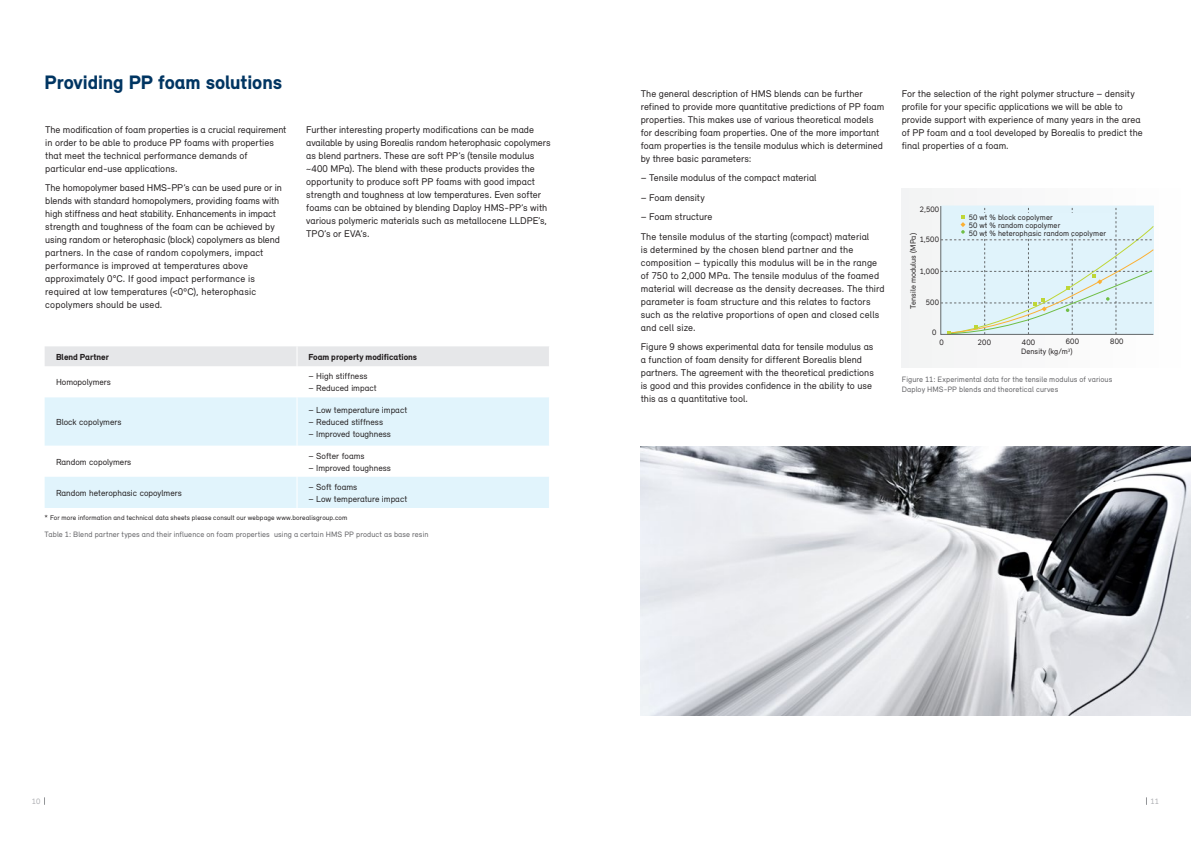
<style>
.page{position:relative;width:1191px;height:842px;background:#fff}
.page>*{position:absolute;margin:0;border:0;box-sizing:border-box;transform-origin:0 0}
.t1{font:900 20px "Relevant";letter-spacing:-.005em;color:#003562}
.t2{font:10px/13px "Relevant";letter-spacing:.005em;color:#231f20}
.t3{font:9px "Relevant";color:#231f20}
.t4{font:900 9px "Relevant";color:#231f20}
.t5{font:8px/10px "Relevant";letter-spacing:.015em;color:#636366}
.t6{font:8px/8px "Relevant";letter-spacing:.015em;color:#231f20}
.t7{font:8px "Relevant";color:#adaeb2}
.t8{font:7px "Relevant";letter-spacing:.02em;color:#231f20}
</style>
<div class="page">
<div style="left:901px;top:188px;width:290px;height:180px;background:#f8f8f9"></div>
<svg style="left:940px;top:205px;width:214px;height:130px;background:#d9ebee"></svg>
<div style="left:968px;top:213px;width:146px;height:23px;background:#e1f4fc"></div>
<img style="left:640px;top:446px;width:551px;height:270px">
<svg style="left:45px;top:397px;width:504px;height:111px;fill:#e1f4fc"></svg>
<div style="left:45px;top:346px;width:504px;height:20px;background:#e6e7e9"></div>
<hr style="left:296px;top:397px;width:1px;height:49px;background:#fff">
<hr style="left:296px;top:446px;width:1px;height:31px;background:#fff">
<hr style="left:296px;top:477px;width:1px;height:31px;background:#fff">
<h1 class="t1" style="left:45px;top:70px;width:239px">Providing PP foam solutions</h1>
<p class="t2" style="left:45px;top:123px;width:243px">The modification of foam properties is a crucial requirement in order to be able to produce PP foams with properties that meet the technical performance demands of particular end-use applications.</p>
<p class="t2" style="left:45px;top:181px;width:238px">The homopolymer based HMS-PP’s can be used pure or in blends with standard homopolymers, providing foams with high stiffness and heat stability. Enhancements in impact strength and toughness of the foam can be achieved by using random or heterophasic (block) copolymers as blend partners. In the case of random copolymers, impact performance is improved at temperatures above approximately 0°C. If good impact performance is required at low temperatures (&lt;0ºC), heterophasic copolymers should be used.</p>
<p class="t2" style="left:306px;top:123px;width:246px">Further interesting property modifications can be made available by using Borealis random heterophasic copolymers as blend partners. These are soft PP’s (tensile modulus ~400 MPa). The blend with these products provides the opportunity to produce soft PP foams with good impact strength and toughness at low temperatures. Even softer foams can be obtained by blending Daploy HMS-PP’s with various polymeric materials such as metallocene LLDPE’s, TPO’s or EVA’s.</p>
<p class="t4" style="left:56px;top:351px;width:54px">Blend Partner</p>
<p class="t4" style="left:308px;top:351px;width:110px">Foam property modifications</p>
<p class="t3" style="left:56px;top:377px;width:56px">Homopolymers</p>
<p class="t3" style="left:308px;top:371px;width:61px">– High stiffness</p>
<p class="t3" style="left:308px;top:383px;width:70px">– Reduced impact</p>
<p class="t3" style="left:56px;top:416px;width:67px">Block copolymers</p>
<p class="t3" style="left:56px;top:456px;width:77px">Random copolymers</p>
<p class="t3" style="left:308px;top:404px;width:100px">– Low temperature impact</p>
<p class="t3" style="left:308px;top:416px;width:76px">– Reduced stiffness</p>
<p class="t3" style="left:308px;top:428px;width:84px">– Improved toughness</p>
<p class="t3" style="left:308px;top:450px;width:58px">– Softer foams</p>
<p class="t3" style="left:308px;top:462px;width:84px">– Improved toughness</p>
<p class="t3" style="left:308px;top:481px;width:50px">– Soft foams</p>
<p class="t3" style="left:308px;top:493px;width:100px">– Low temperature impact</p>
<p class="t8" style="left:45px;top:513px;width:304px">* For more information and technical data sheets please consult our webpage www.borealisgroup.com</p>
<p class="t3" style="left:56px;top:487px;width:127px">Random heterophasic copoylmers</p>
<p class="t5" style="left:45px;top:529px;width:385px">Table 1: Blend partner types and their influence on foam properties using a certain HMS PP product as base resin</p>
<p class="t2" style="left:641px;top:87px;width:245px">The general description of HMS blends can be further refined to provide more quantitative predictions of PP foam properties. This makes use of various theoretical models for describing foam properties. One of the more important foam properties is the tensile modulus which is determined by three basic parameters:</p>
<p class="t2" style="left:641px;top:171px;width:177px">– Tensile modulus of the compact material</p>
<p class="t2" style="left:641px;top:191px;width:65px">– Foam density</p>
<p class="t2" style="left:641px;top:207px;width:230px;line-height:19.5px">– Foam structure<br>The tensile modulus of the starting (compact) material</p>
<p class="t2" style="left:641px;top:243px;width:245px">is determined by the chosen blend partner and the composition – typically this modulus will be in the range of 750 to 2,000 MPa. The tensile modulus of the foamed material will decrease as the density decreases. The third parameter is foam structure and this relates to factors such as the relative proportions of open and closed cells and cell size.</p>
<p class="t2" style="left:641px;top:340px;width:235px">Figure 9 shows experimental data for tensile modulus as a function of foam density for different Borealis blend partners. The agreement with the theoretical predictions is good and this provides confidence in the ability to use this as a quantitative tool.</p>
<p class="t2" style="left:901px;top:87px;width:242px">For the selection of the right polymer structure – density profile for your specific applications we will be able to provide support with experience of many years in the area of PP foam and a tool developed by Borealis to predict the final properties of a foam.</p>
<p class="t6" style="left:919px;top:205px;width:21px">2,500</p>
<p class="t6" style="left:909px;top:309px;width:77px;rotate:-90deg">Tensile modulus (MPa)</p>
<p class="t6" style="left:919px;top:235px;width:21px">1,500</p>
<p class="t6" style="left:919px;top:267px;width:21px">1,000</p>
<p class="t6" style="left:926px;top:298px;width:15px">500</p>
<p class="t6" style="left:932px;top:328px;width:6px">0</p>
<p class="t6" style="left:968px;top:213px;width:139px">50 wt % block copolymer<br>50 wt % random copolymer<br>50 wt % heterophasic random copolymer</p>
<p class="t6" style="left:939px;top:338px;width:6px">0</p>
<p class="t6" style="left:978px;top:338px;width:15px">200</p>
<p class="t6" style="left:1021px;top:338px;width:15px">400</p>
<p class="t6" style="left:1065px;top:337px;width:15px">600</p>
<p class="t6" style="left:1110px;top:337px;width:15px">800</p>
<p class="t6" style="left:1021px;top:347px;width:53px">Density (kg/m<sup>3</sup>)</p>
<p class="t5" style="left:902px;top:374px;width:212px">Figure 11: Experimental data for the tensile modulus of various<br>Daploy HMS-PP blends and theoretical curves</p>
<p class="t7" style="left:32px;top:796px;width:10px">10</p>
<p class="t7" style="left:1150px;top:796px;width:10px">11</p>
</div>
